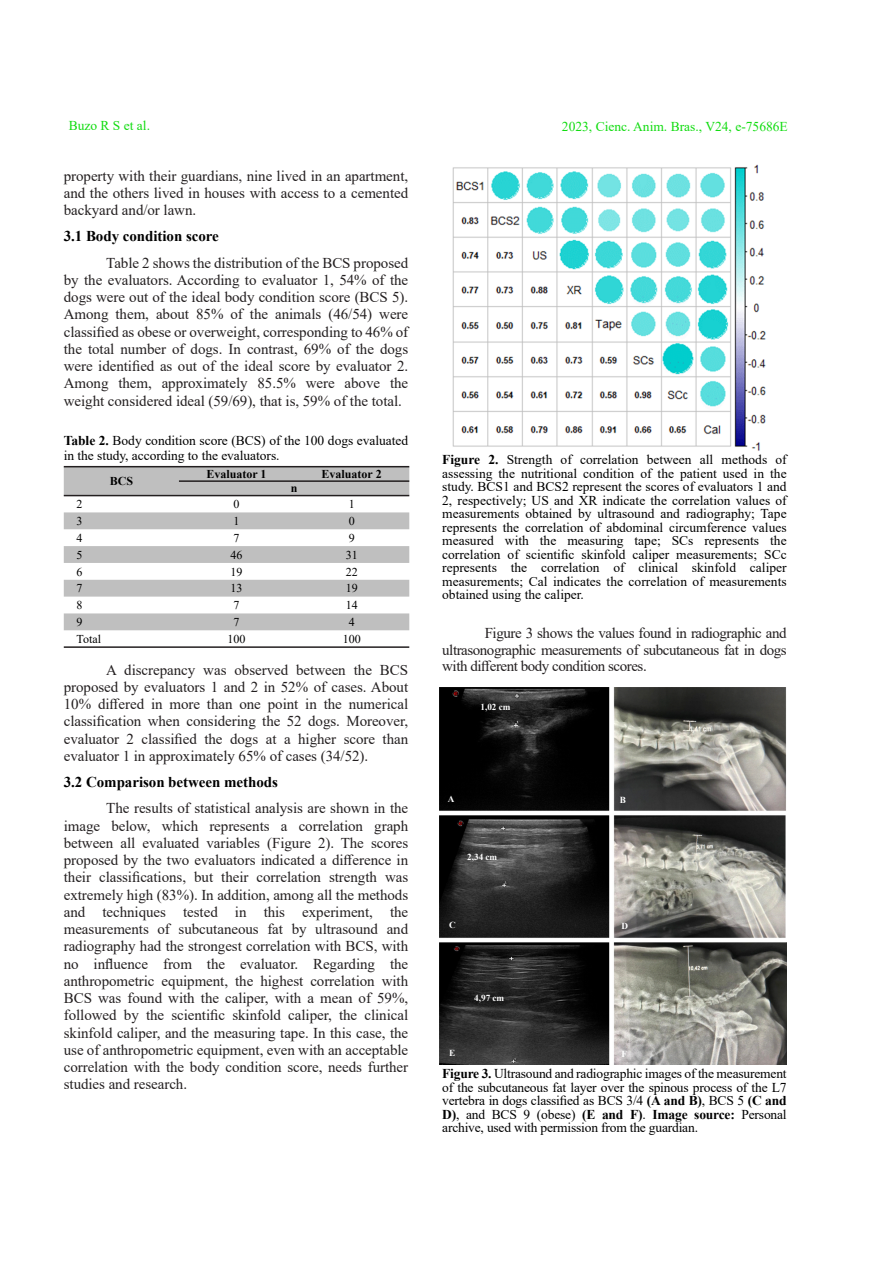
<style>
.page{position:relative;width:893px;height:1263px;background:#fff}
.page>*{position:absolute;margin:0;border:0;box-sizing:border-box;transform-origin:0 0}
.t1{font:15px/17.2px "Times New Roman";letter-spacing:-.005em;color:#231f20;text-align:justify}
.t2{font:700 15px "Times New Roman";letter-spacing:-.005em;color:#000}
.t3{font:13.5px/13.5px "Times New Roman";letter-spacing:-.005em;color:#000;text-align:justify}
.t4{font:13.5px "Times New Roman";color:#11dc10}
.t5{font:12px "Times New Roman";color:#000}
.t6{font:700 12px "Times New Roman";color:#000}
.t7{font:700 9.15px "Times New Roman";color:#fff}
.s1{font-weight:700}
</style>
<div class="page">
<svg style="left:64px;top:467px;width:345px;height:163px;fill:#bfbfbf"></svg>
<hr style="left:64px;top:466px;width:345px;height:1px;background:#231f20">
<hr style="left:179px;top:480px;width:230px;height:2px;background:#231f20">
<hr style="left:64px;top:495px;width:345px;height:1px;background:#231f20">
<hr style="left:64px;top:646px;width:345px;height:2px;background:#231f20">
<img style="left:452px;top:164px;width:314px;height:287px">
<img style="left:440px;top:688px;width:347px;height:377px">
<p class="t4" style="left:69px;top:121px;width:83px">Buzo R S et al.</p>
<p class="t4" style="left:562px;top:122px;width:227px">2023, Cienc. Anim. Bras., V24, e-75686E</p>
<p class="t1" style="left:64px;top:168px;width:346px">property with their guardians, nine lived in an apartment, and the others lived in houses with access to a cemented backyard and/or lawn.</p>
<p class="t2" style="left:64px;top:231px;width:157px">3.1 Body condition score</p>
<p class="t1" style="left:64px;top:255px;width:346px;text-indent:43px">Table 2 shows the distribution of the BCS proposed by the evaluators. According to evaluator 1, 54% of the dogs were out of the ideal body condition score (BCS 5).<br>Among them, about 85% of the animals (46/54) were classified as obese or overweight, corresponding to 46% of the total number of dogs. In contrast, 69% of the dogs were identified as out of the ideal score by evaluator 2.<br>Among them, approximately 85.5% were above the weight considered ideal (59/69), that is, 59% of the total.</p>
<p class="t3" style="left:64px;top:434px;width:346px;line-height:14.9px"><span class="s1">Table 2.</span> Body condition score (BCS) of the 100 dogs evaluated in the study, according to the evaluators.</p>
<p class="t3" style="left:442px;top:454px;width:346px"><span class="s1">Figure 2.</span> Strength of correlation between all methods of assessing the nutritional condition of the patient used in the study. BCS1 and BCS2 represent the scores of evaluators 1 and 2, respectively; US and XR indicate the correlation values of measurements obtained by ultrasound and radiography; Tape represents the correlation of abdominal circumference values measured with the measuring tape; SCs represents the correlation of scientific skinfold caliper measurements; SCc represents the correlation of clinical skinfold caliper measurements; Cal indicates the correlation of measurements obtained using the caliper.</p>
<p class="t1" style="left:442px;top:626px;width:346px;line-height:16.5px;text-indent:43px">Figure 3 shows the values found in radiographic and ultrasonographic measurements of subcutaneous fat in dogs with different body condition scores.</p>
<p class="t6" style="left:206px;top:470px;width:62px">Evaluator 1</p>
<p class="t6" style="left:322px;top:470px;width:62px">Evaluator 2</p>
<p class="t6" style="left:291px;top:484px;width:8px">n</p>
<p class="t6" style="left:110px;top:477px;width:25px">BCS</p>
<p class="t5" style="left:77px;top:500px;width:7px">2</p>
<p class="t5" style="left:234px;top:500px;width:7px">0</p>
<p class="t5" style="left:349px;top:500px;width:7px">1</p>
<p class="t5" style="left:77px;top:517px;width:7px">3</p>
<p class="t5" style="left:234px;top:517px;width:7px">1</p>
<p class="t5" style="left:349px;top:517px;width:7px">0</p>
<p class="t5" style="left:77px;top:533px;width:7px">4</p>
<p class="t5" style="left:234px;top:533px;width:7px">7</p>
<p class="t5" style="left:349px;top:533px;width:7px">9</p>
<p class="t5" style="left:77px;top:550px;width:7px">5</p>
<p class="t5" style="left:231px;top:550px;width:13px">46</p>
<p class="t5" style="left:346px;top:550px;width:13px">31</p>
<p class="t5" style="left:77px;top:567px;width:7px">6</p>
<p class="t5" style="left:231px;top:567px;width:13px">19</p>
<p class="t5" style="left:346px;top:567px;width:13px">22</p>
<p class="t5" style="left:77px;top:584px;width:7px">7</p>
<p class="t5" style="left:231px;top:584px;width:13px">13</p>
<p class="t5" style="left:346px;top:584px;width:13px">19</p>
<p class="t5" style="left:77px;top:601px;width:7px">8</p>
<p class="t5" style="left:234px;top:601px;width:7px">7</p>
<p class="t5" style="left:346px;top:601px;width:13px">14</p>
<p class="t5" style="left:77px;top:618px;width:7px">9</p>
<p class="t5" style="left:234px;top:618px;width:7px">7</p>
<p class="t5" style="left:349px;top:618px;width:7px">4</p>
<p class="t5" style="left:77px;top:634px;width:26px">Total</p>
<p class="t5" style="left:228px;top:634px;width:19px">100</p>
<p class="t5" style="left:343px;top:634px;width:19px">100</p>
<p class="t1" style="left:64px;top:662px;width:346px;text-indent:43px">A discrepancy was observed between the BCS proposed by evaluators 1 and 2 in 52% of cases. About 10% differed in more than one point in the numerical classification when considering the 52 dogs. Moreover, evaluator 2 classified the dogs at a higher score than evaluator 1 in approximately 65% of cases (34/52).</p>
<p class="t2" style="left:64px;top:777px;width:216px">3.2 Comparison between methods</p>
<p class="t1" style="left:64px;top:801px;width:346px;text-indent:43px">The results of statistical analysis are shown in the image below, which represents a correlation graph between all evaluated variables (Figure 2). The scores proposed by the two evaluators indicated a difference in their classifications, but their correlation strength was extremely high (83%). In addition, among all the methods and techniques tested in this experiment, the measurements of subcutaneous fat by ultrasound and radiography had the strongest correlation with BCS, with no influence from the evaluator. Regarding the anthropometric equipment, the highest correlation with BCS was found with the caliper, with a mean of 59%, followed by the scientific skinfold caliper, the clinical skinfold caliper, and the measuring tape. In this case, the use of anthropometric equipment, even with an acceptable correlation with the body condition score, needs further studies and research.</p>
<p class="t7" style="left:480px;top:704px;width:32px">1,02 cm</p>
<p class="t7" style="left:448px;top:796px;width:8px">A</p>
<p class="t7" style="left:620px;top:797px;width:8px">B</p>
<p class="t7" style="left:467px;top:854px;width:32px">2,34 cm</p>
<p class="t7" style="left:449px;top:921px;width:8px">C</p>
<p class="t7" style="left:621px;top:923px;width:8px">D</p>
<p class="t7" style="left:474px;top:995px;width:32px">4,97 cm</p>
<p class="t7" style="left:449px;top:1050px;width:8px">E</p>
<p class="t7" style="left:621px;top:1051px;width:7px">F</p>
<p class="t3" style="left:442px;top:1068px;width:346px"><span class="s1">Figure 3.</span> Ultrasound and radiographic images of the measurement of the subcutaneous fat layer over the spinous process of the L7 vertebra in dogs classified as BCS 3/4 <span class="s1">(A and B)</span>, BCS 5 <span class="s1">(C and D)</span>, and BCS 9 (obese) <span class="s1">(E and F)</span>. <span class="s1">Image source:</span> Personal archive, used with permission from the guardian.</p>
</div>
